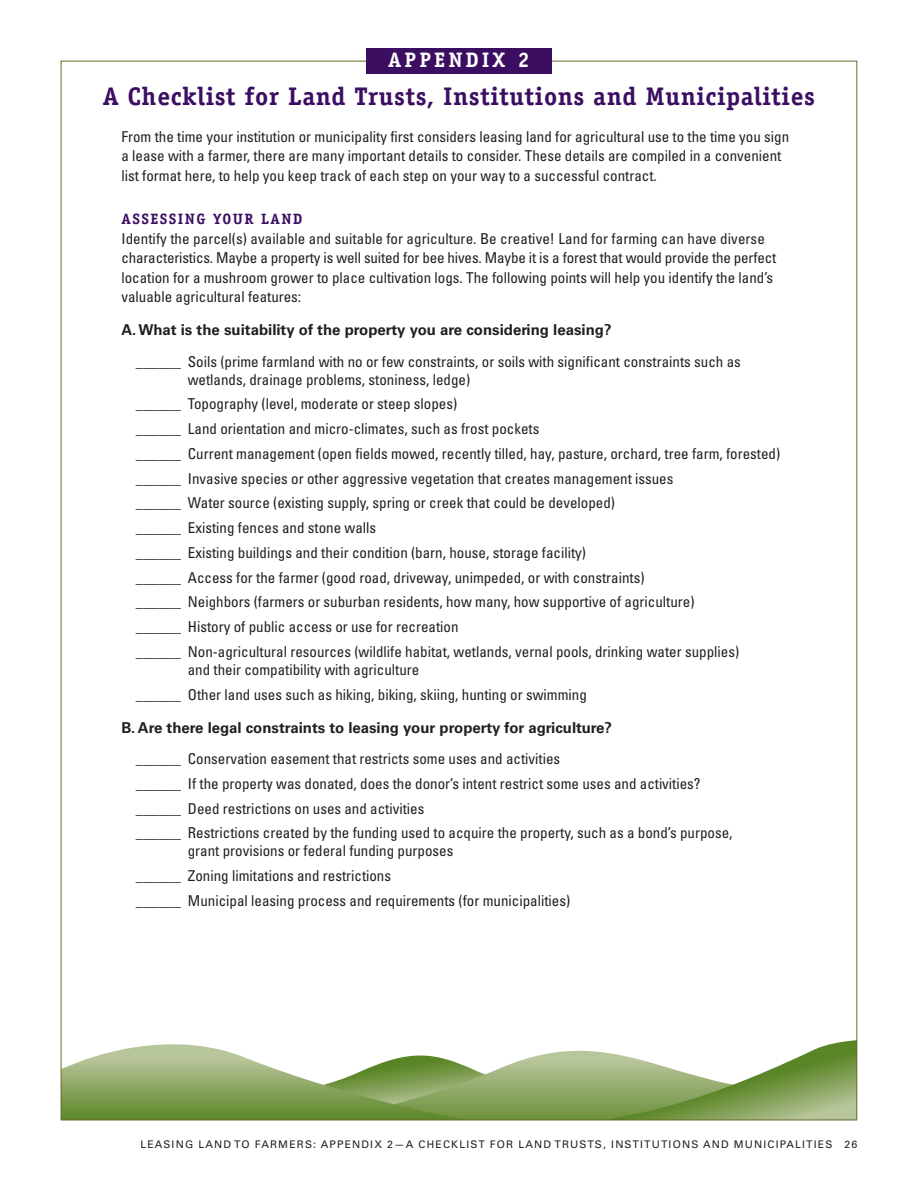
<style>
.page{position:relative;width:918px;height:1188px;background:#fff}
.page>*{position:absolute;margin:0;border:0;box-sizing:border-box;transform-origin:0 0}
.t1{font:700 25.5px "Officina Serif";letter-spacing:.025em;color:#3b0e62}
.t2{font:700 21px "Officina Serif";letter-spacing:.15em;color:#fff}
.t3{font:condensed 15px/24.8px "Univers";color:#231f20}
.t4{font:700 15px "Univers";color:#231f20}
.t5{font:700 15px "Officina Serif";letter-spacing:.1em;color:#3b0e62}
.t6{font:10.5px "Univers";letter-spacing:.11em;color:#231f20}
</style>
<div class="page">
<svg style="left:63px;top:1057px;width:31px;height:61px;background:#92ab6b"></svg>
<svg style="left:94px;top:1040px;width:761px;height:78px"></svg>
<div style="left:366px;top:48px;width:186px;height:25px;background:#3b0e62"></div>
<h2 class="t2" style="left:388px;top:52px;width:143px">APPENDIX 2</h2>
<h1 class="t1" style="left:103px;top:87px;width:714px">A Checklist for Land Trusts, Institutions and Municipalities</h1>
<p class="t3" style="left:121px;top:128px;width:669px;line-height:19.5px">From the time your institution or municipality first considers leasing land for agricultural use to the time you sign a lease with a farmer, there are many important details to consider. These details are compiled in a convenient list format here, to help you keep track of each step on your way to a successful contract.</p>
<p class="t5" style="left:121px;top:213px;width:182px">ASSESSING YOUR LAND</p>
<p class="t3" style="left:121px;top:230px;width:656px;line-height:19.5px">Identify the parcel(s) available and suitable for agriculture. Be creative! Land for farming can have diverse characteristics. Maybe a property is well suited for bee hives. Maybe it is a forest that would provide the perfect location for a mushroom grower to place cultivation logs. The following points will help you identify the land’s valuable agricultural features:</p>
<p class="t4" style="left:121px;top:324px;width:492px">A. What is the suitability of the property you are considering leasing?</p>
<p class="t3" style="left:188px;top:354px;width:555px;line-height:18px;text-indent:-52px">______ Soils (prime farmland with no or few constraints, or soils with significant constraints such as wetlands, drainage problems, stoniness, ledge)</p>
<p class="t3" style="left:136px;top:393px;width:646px">______ Topography (level, moderate or steep slopes)<br>______ Land orientation and micro-climates, such as frost pockets<br>______ Current management (open fields mowed, recently tilled, hay, pasture, orchard, tree farm, forested) ______ Invasive species or other aggressive vegetation that creates management issues<br>______ Water source (existing supply, spring or creek that could be developed)<br>______ Existing fences and stone walls<br>______ Existing buildings and their condition (barn, house, storage facility)<br>______ Access for the farmer (good road, driveway, unimpeded, or with constraints)<br>______ Neighbors (farmers or suburban residents, how many, how supportive of agriculture)<br>______ History of public access or use for recreation<br>______ Non-agricultural resources (wildlife habitat, wetlands, vernal pools, drinking water supplies)</p>
<p class="t3" style="left:136px;top:658px;width:452px;text-indent:52px">and their compatibility with agriculture<br>______ Other land uses such as hiking, biking, skiing, hunting or swimming</p>
<p class="t4" style="left:121px;top:722px;width:492px">B. Are there legal constraints to leasing your property for agriculture?</p>
<p class="t3" style="left:136px;top:748px;width:598px">______ Conservation easement that restricts some uses and activities<br>______ If the property was donated, does the donor’s intent restrict some uses and activities? ______ Deed restrictions on uses and activities<br>______ Restrictions created by the funding used to acquire the property, such as a bond’s purpose,</p>
<p class="t3" style="left:136px;top:840px;width:436px;text-indent:52px">grant provisions or federal funding purposes<br>______ Zoning limitations and restrictions<br>______ Municipal leasing process and requirements (for municipalities)</p>
<p class="t6" style="left:140px;top:1141px;width:718px">LEASING LAND TO FARMERS: APPENDIX 2—A CHECKLIST FOR LAND TRUSTS, INSTITUTIONS AND MUNICIPALITIES 26</p>
</div>
